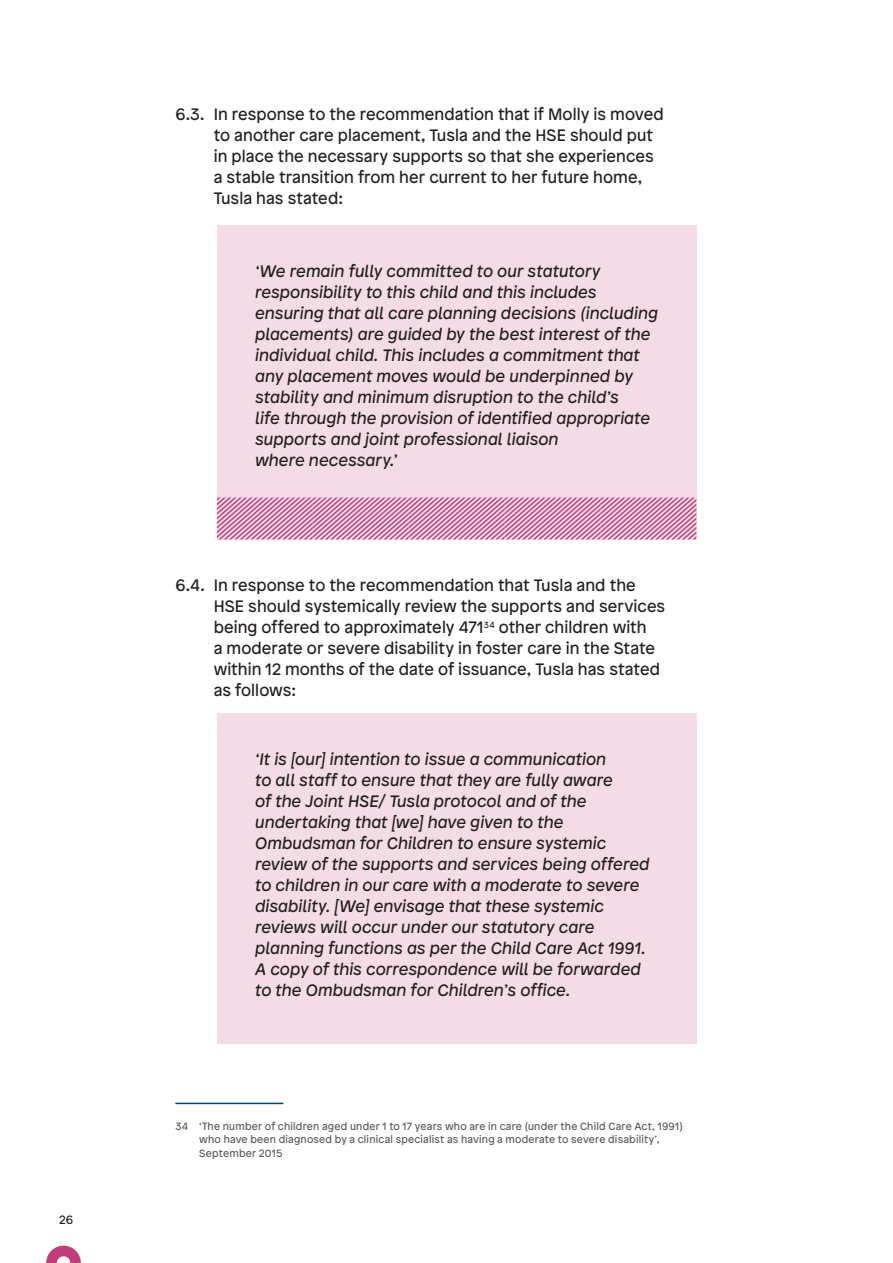
<style>
.page{position:relative;width:893px;height:1263px;background:#fff}
.page>*{position:absolute;margin:0;border:0;box-sizing:border-box;transform-origin:0 0}
._01__Body_Copy{font:italic 16.5px/21px "Patron";color:#231f20}
._09_l_Numbered_Bulle{font:16.5px/21px "Patron";letter-spacing:.005em;color:#231f20}
.t1{font:12px "Patron";color:#231f20}
._08__Footnote_text{font:10.5px/13.5px "Patron";letter-spacing:.025em;color:#57585a}
</style>
<div class="page">
<svg style="left:46px;top:1246px;width:35px;height:17px"></svg>
<hr style="left:175px;top:1103px;width:108px;height:1px;background:#004b64">
<div style="left:217px;top:713px;width:479px;height:330px;background:#f3dce5"></div>
<div style="left:217px;top:225px;width:479px;height:314px;background:#f3dce5"></div>
<svg style="left:217px;top:497px;width:479px;height:42px"></svg>
<p class="t1" style="left:59px;top:1211px;width:16px">26</p>
<p class="_09_l_Numbered_Bulle" style="left:214px;top:102px;width:452px;text-indent:-38px">6.3. In response to the recommendation that if Molly is moved to another care placement, Tusla and the HSE should put in place the necessary supports so that she experiences a stable transition from her current to her future home, Tusla has stated:</p>
<p class="_01__Body_Copy" style="left:255px;top:260px;width:404px">‘We remain fully committed to our statutory responsibility to this child and this includes ensuring that all care planning decisions (including placements) are guided by the best interest of the individual child. This includes a commitment that any placement moves would be underpinned by stability and minimum disruption to the child’s<br>life through the provision of identified appropriate supports and joint professional liaison<br>where necessary.’</p>
<p class="_09_l_Numbered_Bulle" style="left:214px;top:573px;width:453px;text-indent:-38px">6.4. In response to the recommendation that Tusla and the HSE should systemically review the supports and services being offered to approximately 471<sup>34</sup> other children with<br>a moderate or severe disability in foster care in the State within 12 months of the date of issuance, Tusla has stated as follows:</p>
<p class="_01__Body_Copy" style="left:255px;top:747px;width:396px">‘It is [our] intention to issue a communication<br>to all staff to ensure that they are fully aware<br>of the Joint HSE/ Tusla protocol and of the undertaking that [we] have given to the Ombudsman for Children to ensure systemic review of the supports and services being offered to children in our care with a moderate to severe disability. [We] envisage that these systemic reviews will occur under our statutory care planning functions as per the Child Care Act 1991.<br>A copy of this correspondence will be forwarded to the Ombudsman for Children’s office.</p>
<p class="_08__Footnote_text" style="left:199px;top:1118px;width:485px;text-indent:-24px">34 ‘The number of children aged under 1 to 17 years who are in care (under the Child Care Act, 1991) who have been diagnosed by a clinical specialist as having a moderate to severe disability’,<br>September 2015</p>
</div>
